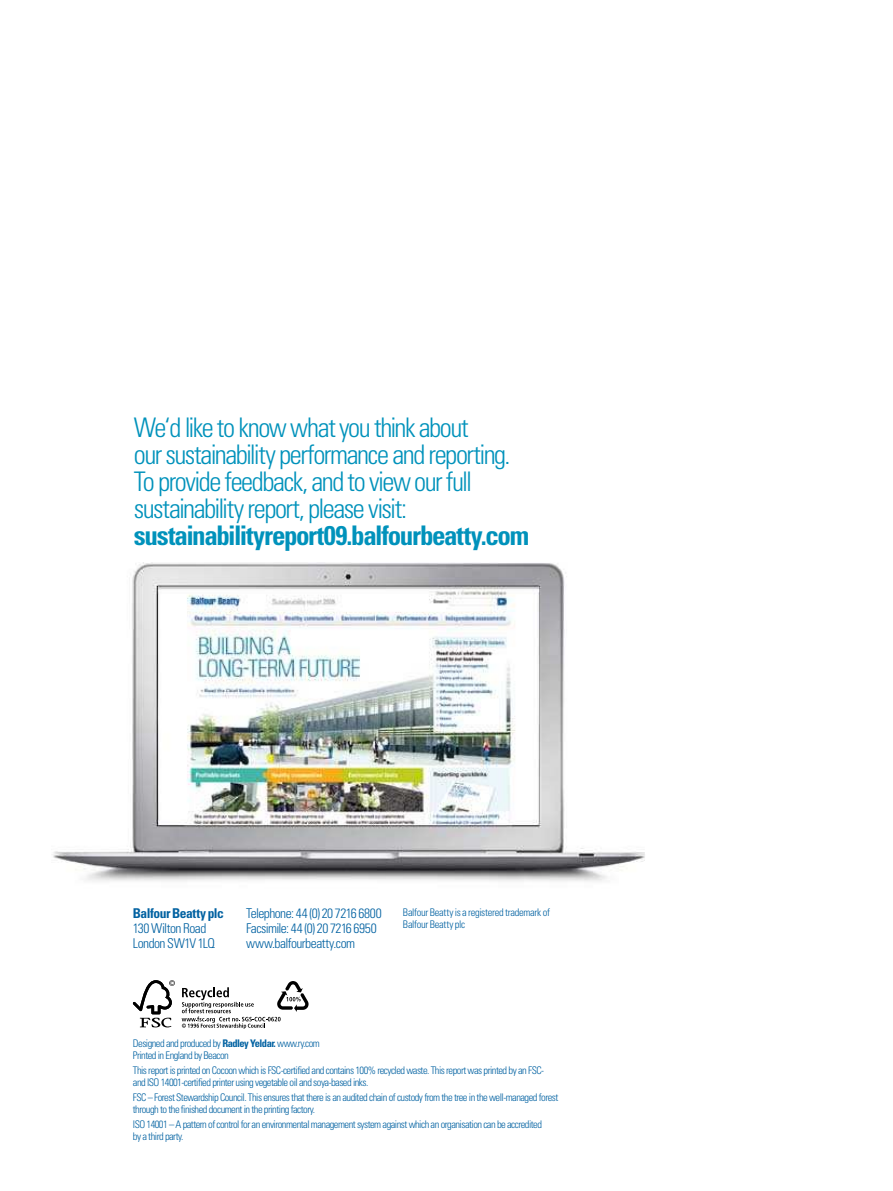
<style>
.page{position:relative;width:893px;height:1191px;background:#fff}
.page>*{position:absolute;margin:0;border:0;box-sizing:border-box;transform-origin:0 0}
.t1{font:300 condensed 27px/27px "Univers LT Std";letter-spacing:-.055em;color:#0092bb}
.t2{font:700 condensed 27px "Univers LT Std";letter-spacing:-.05em;color:#0092bb}
.t3{font:300 condensed 13.5px/15px "Univers LT Std";letter-spacing:-.04em;color:#0061a1}
.t4{font:700 condensed 13.5px "Univers LT Std";letter-spacing:-.035em;color:#0061a1}
.t5{font:300 condensed 10.5px/12px "Univers LT Std";letter-spacing:-.05em;color:#0061a1}
.t6{font:300 condensed 10.5px/12px "Univers LT Std";letter-spacing:-.025em;color:#0061a1}
.s1{font-weight:700}
</style>
<div class="page">
<svg style="left:133px;top:980px;width:42px;height:47px"></svg>
<svg style="left:182px;top:981px;width:127px;height:48px"></svg>
<img style="left:53px;top:562px;width:592px;height:319px">
<h1 class="t1" style="left:134px;top:416px;width:378px">We‘d like to know what you think about<br>our sustainability performance and reporting.<br>To provide feedback, and to view our full sustainability report, please visit:</h1>
<h1 class="t2" style="left:134px;top:524px;width:397px">sustainabilityreport09.balfourbeatty.com</h1>
<p class="t4" style="left:133px;top:908px;width:92px">Balfour Beatty plc</p>
<p class="t3" style="left:133px;top:921px;width:84px">130 Wilton Road<br>London SW1V 1LQ</p>
<p class="t3" style="left:246px;top:906px;width:137px">Telephone: 44 (0) 20 7216 6800<br>Facsimile: 44 (0) 20 7216 6950 www.balfourbeatty.com</p>
<p class="t6" style="left:403px;top:907px;width:149px">Balfour Beatty is a registered trademark of<br>Balfour Beatty plc</p>
<p class="t5" style="left:133px;top:1037px;width:188px">Designed and produced by <span class="s1">Radley Yeldar.</span> www.ry.com<br>Printed in England by Beacon</p>
<p class="t5" style="left:133px;top:1064px;width:413px">This report is printed on Cocoon which is FSC-certified and contains 100% recycled waste. This report was printed by an FSC&shy;and ISO 14001-certified printer using vegetable oil and soya-based inks.</p>
<p class="t5" style="left:133px;top:1091px;width:427px">FSC – Forest Stewardship Council. This ensures that there is an audited chain of custody from the tree in the well-managed forest through to the finished document in the printing factory.</p>
<p class="t5" style="left:133px;top:1118px;width:411px">ISO 14001 – A pattern of control for an environmental management system against which an organisation can be accredited by a third party.</p>
</div>
